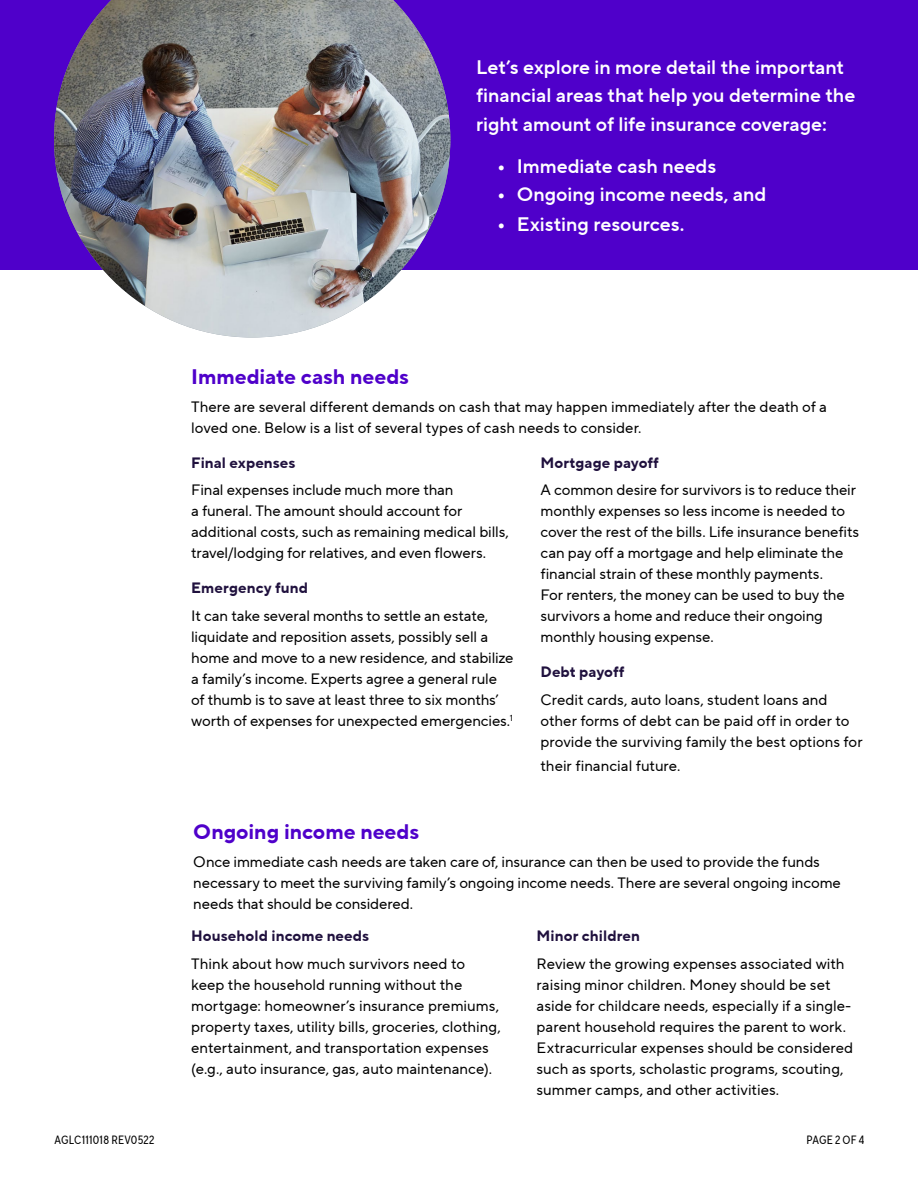
<style>
.page{position:relative;width:918px;height:1188px;background:#fff}
.page>*{position:absolute;margin:0;border:0;box-sizing:border-box;transform-origin:0 0}
.t1{font:700 21px "TT Norms Pro";color:#4f00ca}
.t2{font:19.5px/28.5px "TT Norms Pro Dm Bd";letter-spacing:-.005em;color:#fff}
.t3{font:15px/21px "TT Norms Pro";letter-spacing:-.005em;color:#000}
.t4{font:700 15px "TT Norms Pro";letter-spacing:.005em;color:#20113e}
.t5{font:12px "TT Norms Pro Cond";letter-spacing:.015em;color:#000}
.s1{font-size:21px}
</style>
<div class="page">
<div style="left:0;top:0;width:918px;height:270px;background:#4f00ca"></div>
<img style="left:54px;top:0;width:396px;height:338px">
<h2 class="t2" style="left:476px;top:53px;width:380px">Let’s explore in more detail the important financial areas that help you determine the right amount of life insurance coverage:</h2>
<h2 class="t2" style="left:497px;top:152px;width:221px"><span class="s1">•</span> Immediate cash needs</h2>
<h2 class="t2" style="left:497px;top:180px;width:271px"><span class="s1">•</span> Ongoing income needs, and</h2>
<h2 class="t2" style="left:497px;top:210px;width:189px"><span class="s1">•</span> Existing resources.</h2>
<h1 class="t1" style="left:191px;top:362px;width:219px">Immediate cash needs</h1>
<p class="t3" style="left:191px;top:396px;width:637px">There are several different demands on cash that may happen immediately after the death of a loved one. Below is a list of several types of cash needs to consider.</p>
<p class="t4" style="left:191px;top:451px;width:106px">Final expenses</p>
<p class="t3" style="left:191px;top:480px;width:319px">Final expenses include much more than<br>a funeral. The amount should account for additional costs, such as remaining medical bills, travel/lodging for relatives, and even flowers.</p>
<p class="t4" style="left:191px;top:577px;width:118px">Emergency fund</p>
<p class="t3" style="left:191px;top:605px;width:324px">It can take several months to settle an estate, liquidate and reposition assets, possibly sell a home and move to a new residence, and stabilize a family’s income. Experts agree a general rule of thumb is to save at least three to six months’ worth of expenses for unexpected emergencies.<sup>1</sup></p>
<p class="t4" style="left:541px;top:451px;width:120px">Mortgage payoff</p>
<p class="t3" style="left:541px;top:480px;width:320px">A common desire for survivors is to reduce their monthly expenses so less income is needed to cover the rest of the bills. Life insurance benefits can pay off a mortgage and help eliminate the financial strain of these monthly payments.<br>For renters, the money can be used to buy the survivors a home and reduce their ongoing monthly housing expense.</p>
<p class="t4" style="left:541px;top:661px;width:85px">Debt payoff</p>
<p class="t3" style="left:541px;top:689px;width:324px">Credit cards, auto loans, student loans and other forms of debt can be paid off in order to provide the surviving family the best options for</p>
<p class="t3" style="left:541px;top:755px;width:141px">their financial future.</p>
<h1 class="t1" style="left:193px;top:816px;width:227px">Ongoing income needs</h1>
<p class="t3" style="left:193px;top:851px;width:649px">Once immediate cash needs are taken care of, insurance can then be used to provide the funds necessary to meet the surviving family’s ongoing income needs. There are several ongoing income needs that should be considered.</p>
<p class="t4" style="left:191px;top:925px;width:180px">Household income needs</p>
<p class="t3" style="left:191px;top:953px;width:311px">Think about how much survivors need to keep the household running without the mortgage: homeowner’s insurance premiums, property taxes, utility bills, groceries, clothing, entertainment, and transportation expenses (e.g., auto insurance, gas, auto maintenance).</p>
<p class="t4" style="left:537px;top:925px;width:105px">Minor children</p>
<p class="t3" style="left:537px;top:953px;width:318px">Review the growing expenses associated with raising minor children. Money should be set aside for childcare needs, especially if a single&shy;parent household requires the parent to work.<br>Extracurricular expenses should be considered such as sports, scholastic programs, scouting, summer camps, and other activities.</p>
<p class="t5" style="left:55px;top:1131px;width:102px">AGLC111018 REV0522</p>
<p class="t5" style="left:807px;top:1131px;width:59px">PAGE 2 OF 4</p>
</div>
